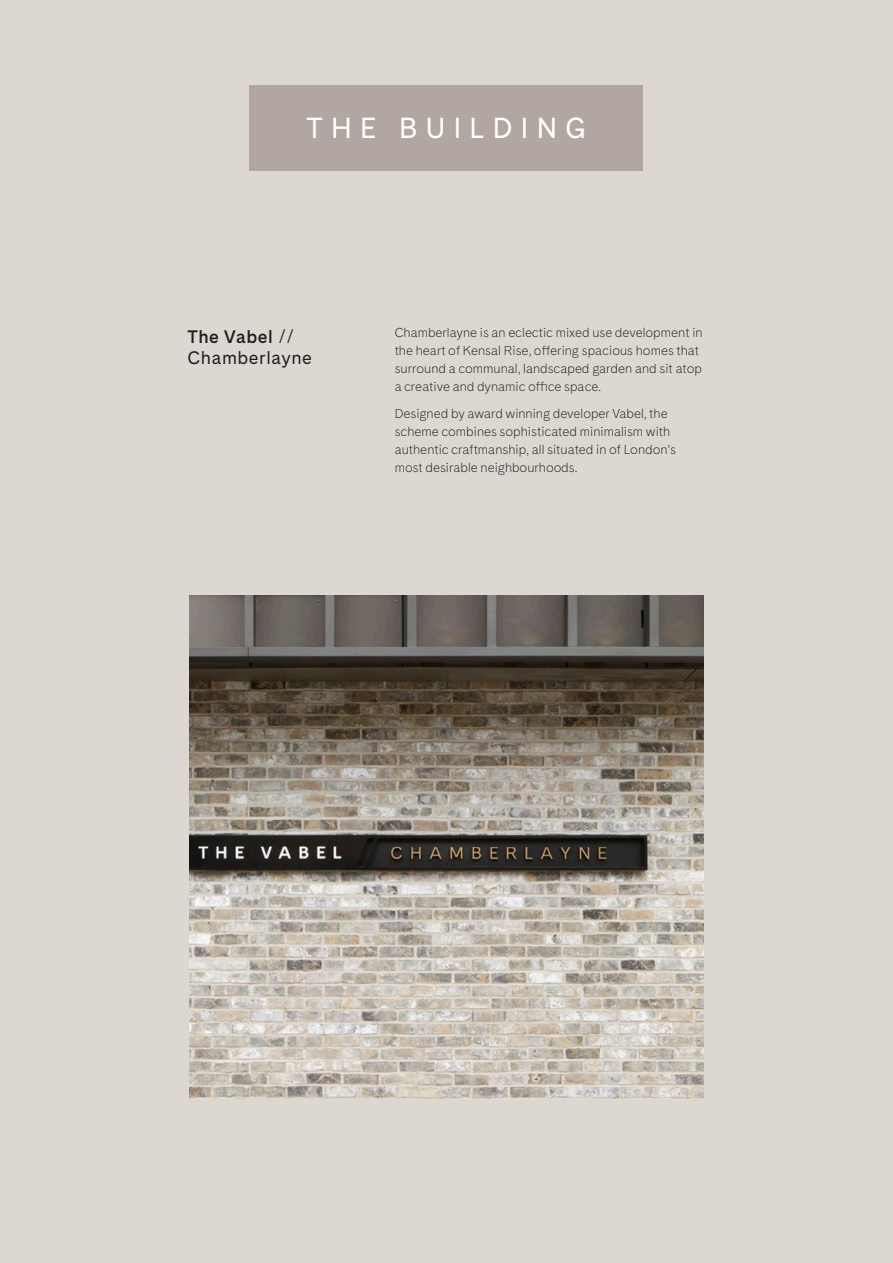
<style>
.page{position:relative;width:893px;height:1263px;background:#dcd7d1}
.page>*{position:absolute;margin:0;border:0;box-sizing:border-box;transform-origin:0 0}
._01-Vab-Chamb-Sectio{font:27px "Cadiz";letter-spacing:.31em;color:#fff}
._02-Vab-Chamb-Head{font:18px/21px "Cadiz Trial";letter-spacing:.03em;color:#231f20}
._03-Vab-Chamb-Body{font:300 12px/18px "Cadiz";color:#231f20}
.s1{font-weight:600}
.s2{font-family:"Cadiz";font-weight:300}
</style>
<div class="page">
<div style="left:250px;top:85px;width:393px;height:85px;background:#b2a6a0"></div>
<img style="left:190px;top:595px;width:513px;height:504px">
<p class="_01-Vab-Chamb-Sectio" style="left:306px;top:109px;width:281px">THE BUILDING</p>
<p class="_02-Vab-Chamb-Head" style="left:187px;top:328px;width:126px"><span class="s1">The Vabel</span> <span class="s2">//<br></span>Chamberlayne</p>
<p class="_03-Vab-Chamb-Body" style="left:395px;top:324px;width:310px">Chamberlayne is an eclectic mixed use development in the heart of Kensal Rise, offering spacious homes that surround a communal, landscaped garden and sit atop a creative and dynamic office space.</p>
<p class="_03-Vab-Chamb-Body" style="left:395px;top:405px;width:283px">Designed by award winning developer Vabel, the scheme combines sophisticated minimalism with authentic craftmanship, all situated in of London’s most desirable neighbourhoods.</p>
</div>
